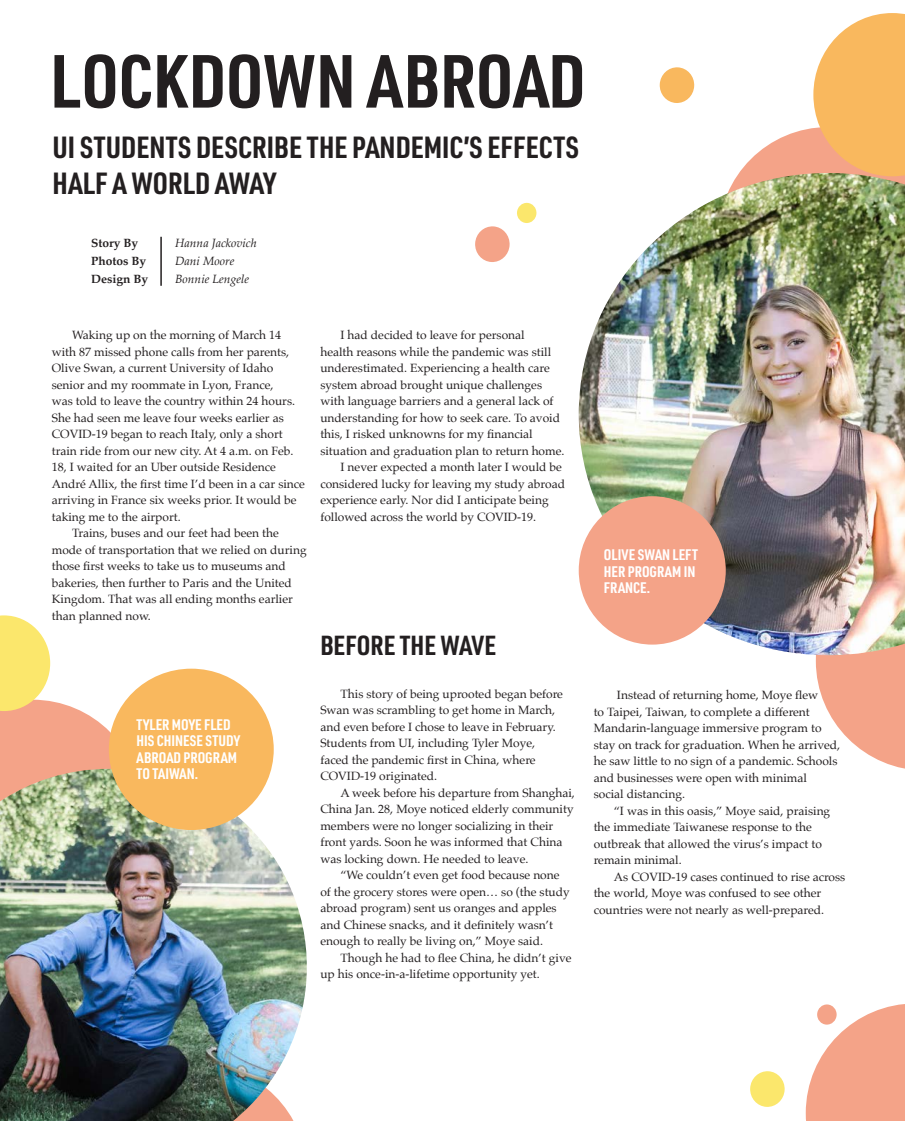
<style>
.page{position:relative;width:905px;height:1121px;background:#fff}
.page>*{position:absolute;margin:0;border:0;box-sizing:border-box;transform-origin:0 0}
.t1{font:700 73.5px "URWDIN Cond";color:#231f20}
.t2{font:700 30px "URWDIN Cond";color:#231f20}
.t3{font:700 27px "URWDIN Cond";color:#231f20}
.t4{font:700 15px/16.5px "URWDIN Cond";color:#fff}
.body{font:12px/16.5px "Palatino";color:#231f20}
.t5{font:italic 12px "Palatino Linotype";color:#231f20}
.t6{font:700 12px "Palatino";color:#231f20}
</style>
<div class="page">
<svg style="left:815px;top:655px;width:89px;height:114px"></svg>
<svg style="left:739px;top:128px;width:74px;height:45px;fill:#f4a388"></svg>
<svg style="left:813px;top:13px;width:91px;height:160px;background:#f9bd71"></svg>
<svg style="left:0;top:615px;width:142px;height:154px"></svg>
<img style="left:578px;top:173px;width:326px;height:482px">
<hr style="left:160px;top:237px;width:2px;height:49px;background:#231f20">
<svg style="left:659px;top:67px;width:35px;height:36px"></svg>
<svg style="left:475px;top:226px;width:35px;height:36px"></svg>
<div style="left:516px;top:203px;width:20px;height:20px;background:#fbe76c;border-radius:50%"></div>
<svg style="left:805px;top:1004px;width:99px;height:116px"></svg>
<img style="left:904px;top:565px;width:1px;height:555px">
<img style="left:0;top:769px;width:307px;height:351px">
<svg style="left:750px;top:1071px;width:35px;height:36px"></svg>
<div style="left:816px;top:1004px;width:20px;height:20px;background:#f4a388;border-radius:50%"></div>
<div style="left:578px;top:496px;width:147px;height:148px;background:#f4a388;border-radius:50%"></div>
<div style="left:109px;top:668px;width:165px;height:162px;background:#f9b85e;border-radius:50%"></div>
<p class="t1" style="left:50px;top:31px;width:536px">LOCKDOWN ABROAD</p>
<p class="t2" style="left:52px;top:127px;width:528px">UI STUDENTS DESCRIBE THE PANDEMIC’S EFFECTS</p>
<p class="t2" style="left:52px;top:163px;width:225px">HALF A WORLD AWAY</p>
<p class="t6" style="left:91px;top:233px;width:49px">Story By</p>
<p class="t6" style="left:91px;top:251px;width:57px">Photos By</p>
<p class="t6" style="left:91px;top:269px;width:58px">Design By</p>
<p class="t5" style="left:175px;top:234px;width:83px">Hanna Jackovich</p>
<p class="t5" style="left:175px;top:252px;width:60px">Dani Moore</p>
<p class="t5" style="left:175px;top:270px;width:75px">Bonnie Lengele</p>
<p class="body" style="left:52px;top:327px;width:255px;text-indent:20px">Waking up on the morning of March 14 with 87 missed phone calls from her parents, Olive Swan, a current University of Idaho senior and my roommate in Lyon, France,<br>was told to leave the country within 24 hours.<br>She had seen me leave four weeks earlier as COVID-19 began to reach Italy, only a short train ride from our new city. At 4 a.m. on Feb.<br>18, I waited for an Uber outside Residence André Allix, the first time I’d been in a car since arriving in France six weeks prior. It would be taking me to the airport.</p>
<p class="body" style="left:52px;top:525px;width:256px;text-indent:20px">Trains, buses and our feet had been the mode of transportation that we relied on during those first weeks to take us to museums and bakeries, then further to Paris and the United Kingdom. That was all ending months earlier than planned now.</p>
<p class="t4" style="left:137px;top:715px;width:105px">TYLER MOYE FLED<br>HIS CHINESE STUDY<br>ABROAD PROGRAM<br>TO TAIWAN.</p>
<p class="body" style="left:320px;top:327px;width:246px;text-indent:20px">I had decided to leave for personal<br>health reasons while the pandemic was still underestimated. Experiencing a health care system abroad brought unique challenges with language barriers and a general lack of understanding for how to seek care. To avoid this, I risked unknowns for my financial situation and graduation plan to return home.</p>
<p class="body" style="left:320px;top:459px;width:246px;text-indent:20px">I never expected a month later I would be considered lucky for leaving my study abroad experience early. Nor did I anticipate being followed across the world by COVID-19.</p>
<p class="t3" style="left:320px;top:626px;width:177px">BEFORE THE WAVE</p>
<p class="body" style="left:320px;top:685px;width:244px;text-indent:20px">This story of being uprooted began before Swan was scrambling to get home in March, and even before I chose to leave in February.<br>Students from UI, including Tyler Moye, faced the pandemic first in China, where COVID-19 originated.</p>
<p class="body" style="left:320px;top:784px;width:256px;text-indent:20px">A week before his departure from Shanghai, China Jan. 28, Moye noticed elderly community members were no longer socializing in their front yards. Soon he was informed that China was locking down. He needed to leave.</p>
<p class="body" style="left:320px;top:867px;width:251px;text-indent:20px">“We couldn’t even get food because none of the grocery stores were open… so (the study abroad program) sent us oranges and apples and Chinese snacks, and it definitely wasn’t enough to really be living on,” Moye said.</p>
<p class="body" style="left:320px;top:949px;width:253px;text-indent:20px">Though he had to flee China, he didn’t give up his once-in-a-lifetime opportunity yet.</p>
<p class="t4" style="left:604px;top:546px;width:95px">OLIVE SWAN LEFT<br>HER PROGRAM IN<br>FRANCE.</p>
<p class="body" style="left:593px;top:687px;width:248px;text-indent:23px">Instead of returning home, Moye flew<br>to Taipei, Taiwan, to complete a different Mandarin-language immersive program to stay on track for graduation. When he arrived, he saw little to no sign of a pandemic. Schools and businesses were open with minimal<br>social distancing.</p>
<p class="body" style="left:593px;top:802px;width:238px;text-indent:20px">“I was in this oasis,” Moye said, praising the immediate Taiwanese response to the outbreak that allowed the virus’s impact to remain minimal.</p>
<p class="body" style="left:593px;top:868px;width:253px;text-indent:20px">As COVID-19 cases continued to rise across the world, Moye was confused to see other countries were not nearly as well-prepared.</p>
</div>
